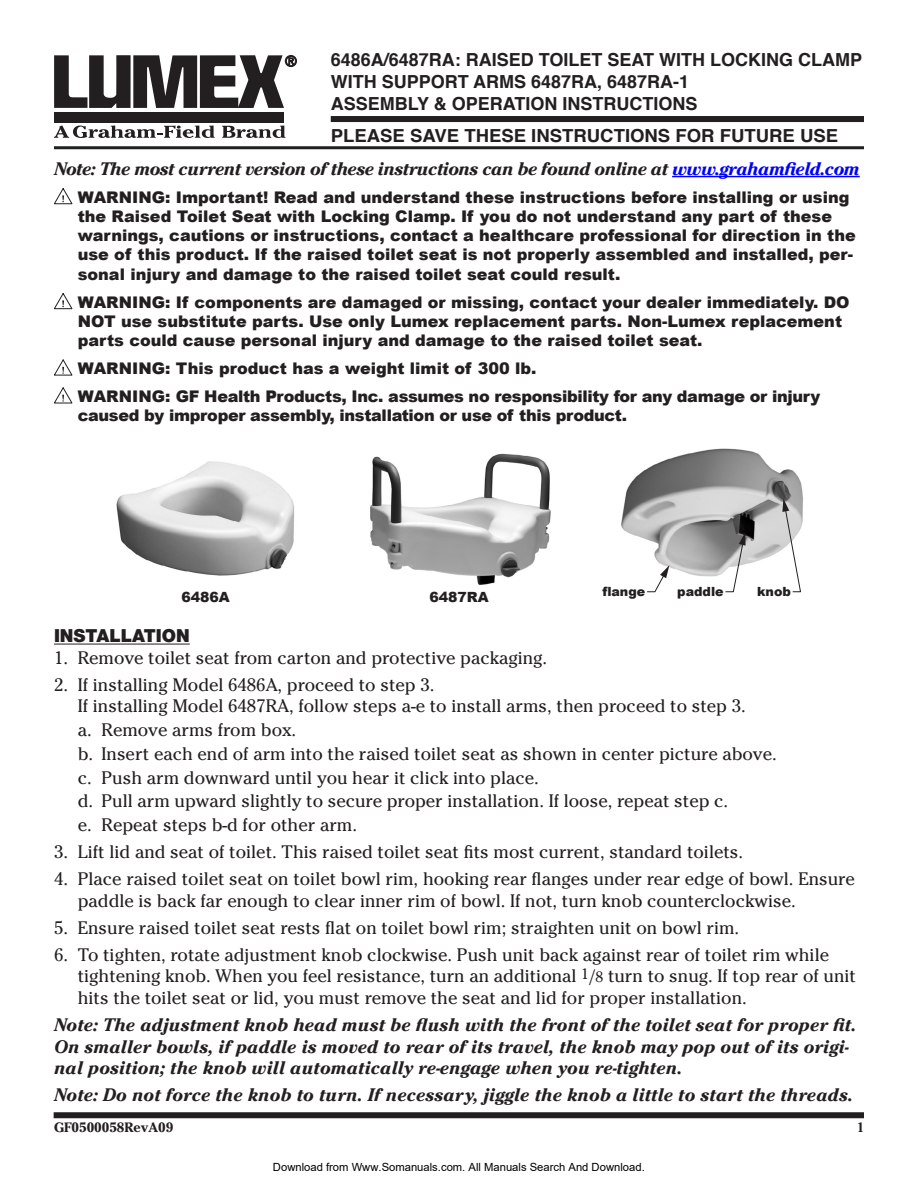
<style>
.page{position:relative;width:918px;height:1188px;background:#fff}
.page>*{position:absolute;margin:0;border:0;box-sizing:border-box;transform-origin:0 0}
.body_step{font:18px/21.6px "Cheltenham Std";color:#231f20}
.note{font:italic 700 18px/21.6px "Cheltenham Std";color:#231f20}
.body_step_step{font:18px "Cheltenham Std";color:#231f20}
.front_top_header{font:700 18px/21.6px "Helvetica";color:#231f20}
.note-2{font:italic 700 18px "Cheltenham Std";letter-spacing:-.035em;color:#231f20}
.front_top_header_nex{font:700 18px "Helvetica";color:#231f20}
.Subhead{font:900 18px "Helvetica Neue";color:#231f20}
.warning{font:900 16.05px/19.2px "Arial";color:#231f20}
.warning-2{font:900 16.05px/19.2px "Arial";letter-spacing:-.02em;color:#231f20}
.t1{font:900 14.1px "Arial";color:#231f20}
.pagenum{font:700 13.5px "Cheltenham Std";color:#231f20}
.pagenum-2{font:700 13.5px "Cheltenham Std";color:#231f20;scale:.95 1}
.t2{font:900 12.6px "Arial";color:#231f20}
.t3{font:11.25px "Arial";color:#000}
.s1{color:#00f}
.s2{font-size:15px}
</style>
<div class="page">
<div style="left:54px;top:1112px;width:810px;height:6px;background:#231f20"></div>
<div style="left:54px;top:112px;width:230px;height:10px;background:#231f20"></div>
<svg style="left:54px;top:55px;width:243px;height:53px"></svg>
<svg style="left:54px;top:125px;width:161px;height:13px"></svg>
<svg style="left:222px;top:126px;width:64px;height:12px"></svg>
<hr style="left:54px;top:146px;width:810px;height:3px;background:#231f20">
<div style="left:331px;top:116px;width:533px;height:6px;background:#231f20"></div>
<hr style="left:672px;top:176px;width:188px;height:1px;background:#00f">
<hr style="left:54px;top:644px;width:136px;height:1px;background:#231f20">
<svg style="left:54px;top:188px;width:18px;height:16px"></svg>
<svg style="left:54px;top:293px;width:18px;height:16px"></svg>
<svg style="left:54px;top:360px;width:18px;height:15px"></svg>
<svg style="left:54px;top:387px;width:18px;height:16px"></svg>
<img style="left:116px;top:461px;width:179px;height:115px">
<img style="left:621px;top:448px;width:182px;height:129px">
<img style="left:370px;top:453px;width:181px;height:132px">
<svg style="left:647px;top:565px;width:22px;height:27px"></svg>
<svg style="left:725px;top:532px;width:21px;height:60px"></svg>
<svg style="left:782px;top:499px;width:19px;height:93px"></svg>
<p class="front_top_header" style="left:331px;top:48px;width:533px">6486A/6487RA: RAISED TOILET SEAT WITH LOCKING CLAMP<br>WITH SUPPORT ARMS 6487RA, 6487RA-1<br>ASSEMBLY &amp; OPERATION INSTRUCTIONS</p>
<p class="front_top_header_nex" style="left:331px;top:119px;width:509px">PLEASE SAVE THESE INSTRUCTIONS FOR FUTURE USE</p>
<p class="note-2" style="left:54px;top:158px;width:807px">Note: The most current version of these instructions can be found online at <span class="s1">www.grahamfield.com</span></p>
<p class="warning" style="left:78px;top:187px;width:780px">WARNING: Important! Read and understand these instructions before installing or using the Raised Toilet Seat with Locking Clamp. If you do not understand any part of these warnings, cautions or instructions, contact a healthcare professional for direction in the use of this product. If the raised toilet seat is not properly assembled and installed, per&shy;sonal injury and damage to the raised toilet seat could result.</p>
<p class="warning" style="left:78px;top:292px;width:773px">WARNING: If components are damaged or missing, contact your dealer immediately. DO<br>NOT use substitute parts. Use only Lumex replacement parts. Non-Lumex replacement parts could cause personal injury and damage to the raised toilet seat.</p>
<p class="warning" style="left:78px;top:359px;width:460px">WARNING: This product has a weight limit of 300 lb.</p>
<p class="warning-2" style="left:78px;top:387px;width:744px">WARNING: GF Health Products, Inc. assumes no responsibility for any damage or injury caused by improper assembly, installation or use of this product.</p>
<p class="t1" style="left:181px;top:589px;width:50px">6486A</p>
<p class="t1" style="left:429px;top:589px;width:61px">6487RA</p>
<p class="t2" style="left:602px;top:585px;width:44px">flange</p>
<p class="t2" style="left:677px;top:585px;width:48px">paddle</p>
<p class="t2" style="left:757px;top:585px;width:35px">knob</p>
<p class="Subhead" style="left:54px;top:625px;width:137px">INSTALLATION</p>
<p class="body_step" style="left:54px;top:647px;width:495px">1. Remove toilet seat from carton and protective packaging.</p>
<p class="body_step" style="left:78px;top:674px;width:670px;text-indent:-24px">2. If installing Model 6486A, proceed to step 3.<br>If installing Model 6487RA, follow steps a-e to install arms, then proceed to step 3.</p>
<p class="body_step_step" style="left:78px;top:719px;width:220px">a. Remove arms from box.</p>
<p class="body_step_step" style="left:78px;top:743px;width:700px">b. Insert each end of arm into the raised toilet seat as shown in center picture above.</p>
<p class="body_step_step" style="left:78px;top:767px;width:463px">c. Push arm downward until you hear it click into place.</p>
<p class="body_step_step" style="left:78px;top:791px;width:652px">d. Pull arm upward slightly to secure proper installation. If loose, repeat step c.</p>
<p class="body_step_step" style="left:78px;top:815px;width:281px">e. Repeat steps b-d for other arm.</p>
<p class="body_step" style="left:54px;top:841px;width:691px">3. Lift lid and seat of toilet. This raised toilet seat fits most current, standard toilets.</p>
<p class="body_step" style="left:78px;top:868px;width:779px;text-indent:-24px">4. Place raised toilet seat on toilet bowl rim, hooking rear flanges under rear edge of bowl. Ensure paddle is back far enough to clear inner rim of bowl. If not, turn knob counterclockwise.</p>
<p class="body_step" style="left:54px;top:917px;width:687px">5. Ensure raised toilet seat rests flat on toilet bowl rim; straighten unit on bowl rim.</p>
<p class="body_step" style="left:78px;top:944px;width:780px;text-indent:-24px">6. To tighten, rotate adjustment knob clockwise. Push unit back against rear of toilet rim while tightening knob. When you feel resistance, turn an additional <sup>1</sup>/<span class="s2">8</span> turn to snug. If top rear of unit hits the toilet seat or lid, you must remove the seat and lid for proper installation.</p>
<p class="note" style="left:54px;top:1014px;width:804px">Note: The adjustment knob head must be flush with the front of the toilet seat for proper fit.<br>On smaller bowls, if paddle is moved to rear of its travel, the knob may pop out of its origi&shy;nal position; the knob will automatically re-engage when you re-tighten.</p>
<p class="note" style="left:54px;top:1084px;width:801px">Note: Do not force the knob to turn. If necessary, jiggle the knob a little to start the threads.</p>
<p class="pagenum" style="left:54px;top:1120px;width:121px">GF0500058RevA09</p>
<p class="pagenum-2" style="left:857px;top:1120px;width:9px">1</p>
<p class="t3" style="left:273px;top:1160px;width:373px">Download from Www.Somanuals.com. All Manuals Search And Download.</p>
</div>
